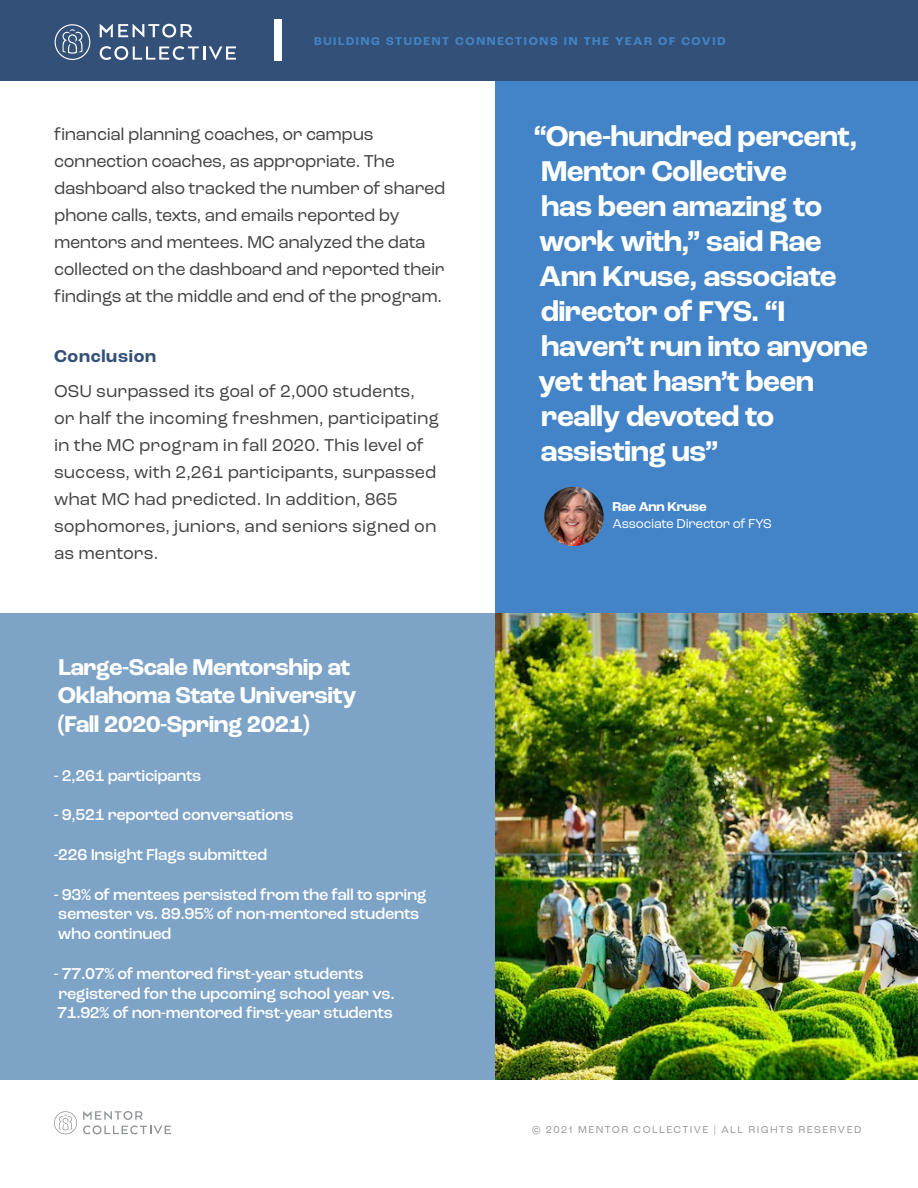
<style>
.page{position:relative;width:918px;height:1188px;background:#fff}
.page>*{position:absolute;margin:0;border:0;box-sizing:border-box;transform-origin:0 0}
.t1{font:700 30px/35px "Roc Grotesk";letter-spacing:-.02em;color:#fff}
.t2{font:700 24px/28.8px "Roc Grotesk";letter-spacing:-.02em;color:#fff}
.t3{font:18px/27px "Roc Grotesk";letter-spacing:-.02em;color:#414042}
.t4{font:18px/27px "Roc Grotesk";color:#414042}
.t5{font:700 18px "Roc Grotesk";letter-spacing:.04em;color:#335178}
.t6{font:500 16.5px/19.8px "Roc Grotesk";letter-spacing:-.02em;color:#fff}
.t7{font:13.5px "Roc Grotesk";letter-spacing:-.02em;color:#fff}
.t8{font:700 13.5px "Roc Grotesk";letter-spacing:-.02em;color:#fff}
.t9{font:700 12px "Roc Grotesk";letter-spacing:.14em;color:#4284c7}
.t10{font:10.5px "Roc Grotesk";letter-spacing:.14em;color:#919496}
</style>
<div class="page">
<svg style="left:83px;top:1111px;width:88px;height:24px"></svg>
<svg style="left:54px;top:1111px;width:23px;height:23px"></svg>
<div style="left:495px;top:81px;width:423px;height:533px;background:#4284c7"></div>
<div style="left:0;top:614px;width:495px;height:466px;background:#7da3c7"></div>
<div style="left:0;top:0;width:918px;height:81px;background:#335178"></div>
<svg style="left:100px;top:24px;width:92px;height:14px"></svg>
<svg style="left:99px;top:46px;width:137px;height:14px"></svg>
<svg style="left:55px;top:24px;width:35px;height:36px"></svg>
<div style="left:274px;top:20px;width:7px;height:41px;background:#fff"></div>
<img style="left:495px;top:614px;width:423px;height:466px">
<img style="left:544px;top:487px;width:60px;height:59px;border-radius:30px">
<p class="t9" style="left:314px;top:34px;width:413px">BUILDING STUDENT CONNECTIONS IN THE YEAR OF COVID</p>
<p class="t3" style="left:54px;top:120px;width:393px">financial planning coaches, or campus connection coaches, as appropriate. The dashboard also tracked the number of shared phone calls, texts, and emails reported by mentors and mentees. MC analyzed the data collected on the dashboard and reported their findings at the middle and end of the program.</p>
<p class="t5" style="left:54px;top:345px;width:104px">Conclusion</p>
<p class="t4" style="left:54px;top:378px;width:387px">OSU surpassed its goal of 2,000 students, or half the incoming freshmen, participating in the MC program in fall 2020. This level of success, with 2,261 participants, surpassed what MC had predicted. In addition, 865 sophomores, juniors, and seniors signed on as mentors.</p>
<h2 class="t2" style="left:58px;top:653px;width:300px">Large-Scale Mentorship at<br>Oklahoma State University (Fall 2020-Spring 2021)</h2>
<p class="t6" style="left:54px;top:766px;width:149px">- 2,261 participants</p>
<p class="t6" style="left:54px;top:805px;width:241px">- 9,521 reported conversations</p>
<p class="t6" style="left:54px;top:845px;width:215px">-226 Insight Flags submitted</p>
<p class="t6" style="left:54px;top:884px;width:375px">- 93% of mentees persisted from the fall to spring semester vs. 89.95% of non-mentored students who continued</p>
<p class="t6" style="left:54px;top:964px;width:343px">- 77.07% of mentored first-year students registered for the upcoming school year vs.<br>71.92% of non-mentored first-year students</p>
<h1 class="t1" style="left:534px;top:119px;width:336px">“One-hundred percent,<br>Mentor Collective<br>has been amazing to work with,” said Rae<br>Ann Kruse, associate director of FYS. “I haven’t run into anyone yet that hasn’t been really devoted to assisting us”</h1>
<p class="t8" style="left:613px;top:498px;width:96px">Rae Ann Kruse</p>
<p class="t7" style="left:613px;top:516px;width:161px">Associate Director of FYS</p>
<p class="t10" style="left:532px;top:1124px;width:331px">© 2021 MENTOR COLLECTIVE | ALL RIGHTS RESERVED</p>
</div>
